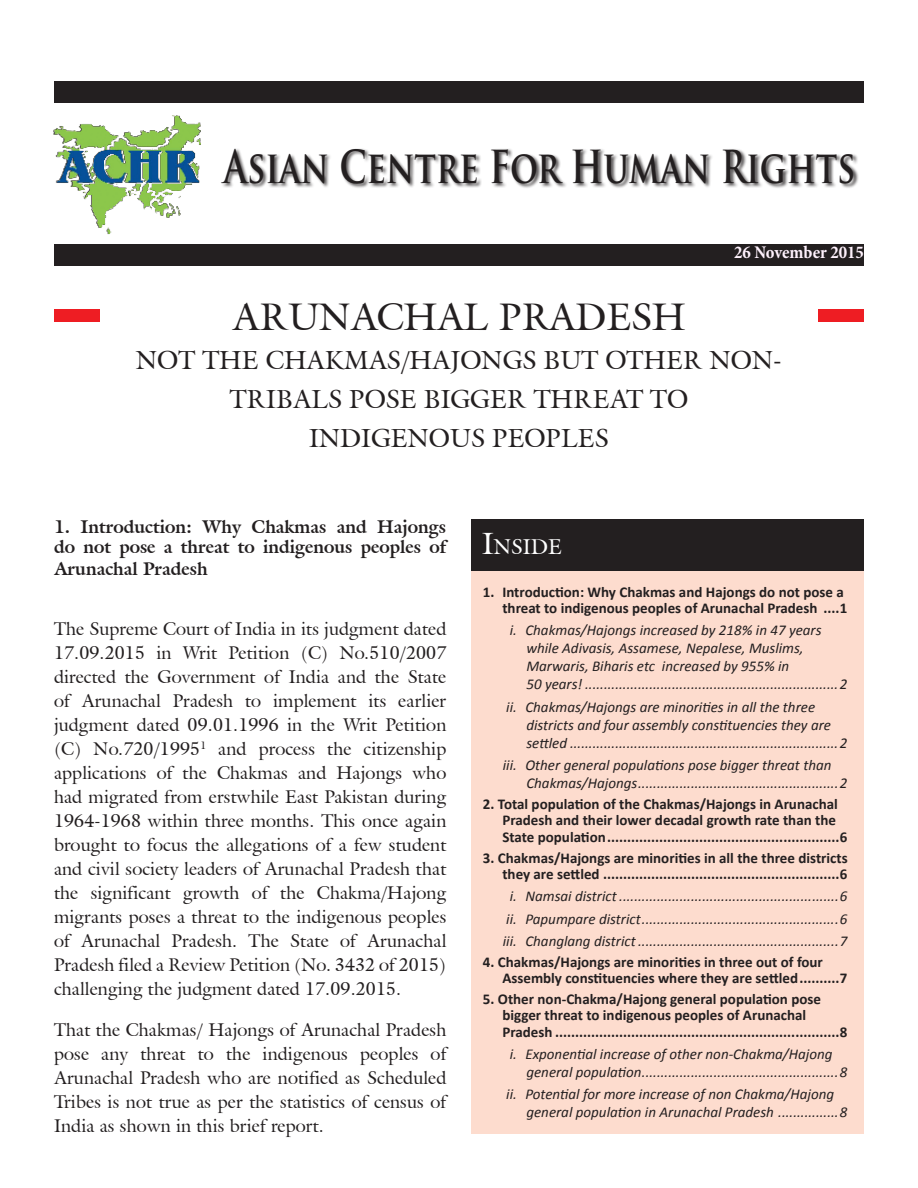
<style>
.page{position:relative;width:918px;height:1188px;background:#fff}
.page>*{position:absolute;margin:0;border:0;box-sizing:border-box;transform-origin:0 0}
.t1{font:700 44.4px "Trajan Pro";color:#231f20;scale:.76 1}
.No_Spacing{font:37.5px "Galliard IT Cby BT";color:#231f20}
.No_Spacing-2{font:25.5px/39px "Galliard IT Cby BT";color:#231f20;text-align:center}
.BODY_TEXT{font:21px "Galliard IT Cby BT";color:#fff}
.BODY_TEXT-2{font:18px/24px "Galliard IT Cby BT";letter-spacing:.01em;color:#231f20;text-align:justify}
.CHAP_HEAD{font:700 18px/19.8px "Galliard IT Cby BT";color:#231f20}
.t2{font:700 condensed 18px "Minion Pro";letter-spacing:-.005em;color:#fff2fd}
.PARA{font:italic 15px/18px "Calibri";color:#231f20}
.CHAP_HEAD-2{font:700 15px/16.5px "Calibri";color:#231f20}
.s1{font-size:30px}
</style>
<div class="page">
<div style="left:472px;top:527px;width:392px;height:607px;background:#fddcce"></div>
<div style="left:54px;top:81px;width:810px;height:21px;background:#231f20"></div>
<div style="left:54px;top:244px;width:810px;height:22px;background:#231f20"></div>
<div style="left:818px;top:310px;width:46px;height:12px;background:#ee1d23"></div>
<div style="left:54px;top:310px;width:46px;height:12px;background:#ee1d23"></div>
<div style="left:221px;top:148px;width:637px;height:40px;background:#231f20;opacity:.75"></div>
<img style="left:54px;top:115px;width:147px;height:119px">
<div style="left:472px;top:519px;width:392px;height:52px;background:#231f20"></div>
<p class="t1" style="left:224px;top:139px;width:833px">Asian Centre For Human Rights</p>
<p class="t2" style="left:734px;top:239px;width:131px">26 November 2015</p>
<p class="No_Spacing" style="left:233px;top:293px;width:454px">ARUNACHAL PRADESH</p>
<p class="No_Spacing-2" style="left:136px;top:341px;width:647px">NOT THE CHAKMAS/HAJONGS BUT OTHER NON-<br>TRIBALS POSE BIGGER THREAT TO<br>INDIGENOUS PEOPLES</p>
<p class="CHAP_HEAD" style="left:54px;top:517px;width:394px">1. Introduction: Why Chakmas and Hajongs do not pose a threat to indigenous peoples of</p>
<p class="CHAP_HEAD" style="left:54px;top:558px;width:155px">Arunachal Pradesh</p>
<p class="BODY_TEXT-2" style="left:54px;top:616px;width:394px">The Supreme Court of India in its judgment dated 17.09.2015 in Writ Petition (C) No.510/2007 directed the Government of India and the State of Arunachal Pradesh to implement its earlier judgment dated 09.01.1996 in the Writ Petition (C) No.720/1995<sup>1</sup> and process the citizenship applications of the Chakmas and Hajongs who had migrated from erstwhile East Pakistan during 1964-1968 within three months. This once again brought to focus the allegations of a few student and civil society leaders of Arunachal Pradesh that the significant growth of the Chakma/Hajong migrants poses a threat to the indigenous peoples of Arunachal Pradesh. The State of Arunachal Pradesh filed a Review Petition (No. 3432 of 2015) challenging the judgment dated 17.09.2015.</p>
<p class="BODY_TEXT-2" style="left:54px;top:1017px;width:394px">That the Chakmas/ Hajongs of Arunachal Pradesh pose any threat to the indigenous peoples of Arunachal Pradesh who are notified as Scheduled Tribes is not true as per the statistics of census of India as shown in this brief report.</p>
<p class="BODY_TEXT" style="left:482px;top:533px;width:81px"><span class="s1">I</span>NSIDE</p>
<p class="CHAP_HEAD-2" style="left:483px;top:584px;width:366px;text-align:right">1. Introduction: Why Chakmas and Hajongs do not pose a threat to indigenous peoples of Arunachal Pradesh ....1</p>
<p class="PARA" style="left:526px;top:621px;width:323px;text-indent:-17px">i. Chakmas/Hajongs increased by 218% in 47 years while Adivasis, Assamese, Nepalese, Muslims, Marwaris, Biharis etc increased by 955% in<br>50 years! ...................................................................2</p>
<p class="PARA" style="left:526px;top:697px;width:323px;text-indent:-20px">ii. Chakmas/Hajongs are minorities in all the three districts and four assembly constituencies they are settled .......................................................................2</p>
<p class="PARA" style="left:526px;top:755px;width:323px;text-indent:-24px">iii. Other general populations pose bigger threat than<br>Chakmas/Hajongs.....................................................2</p>
<p class="CHAP_HEAD-2" style="left:502px;top:796px;width:347px;text-indent:-20px">2. Total population of the Chakmas/Hajongs in Arunachal<br>Pradesh and their lower decadal growth rate than the<br>State population..........................................................6</p>
<p class="CHAP_HEAD-2" style="left:483px;top:849px;width:366px;text-align:right">3. Chakmas/Hajongs are minorities in all the three districts they are settled ...........................................................6</p>
<p class="PARA" style="left:510px;top:887px;width:339px">i. Namsai district ..........................................................6</p>
<p class="PARA" style="left:506px;top:909px;width:343px">ii. Papumpare district....................................................6</p>
<p class="PARA" style="left:503px;top:931px;width:346px">iii. Changlang district .....................................................7</p>
<p class="CHAP_HEAD-2" style="left:502px;top:953px;width:347px;text-indent:-20px">4. Chakmas/Hajongs are minorities in three out of four<br>Assembly constituencies where they are settled..........7</p>
<p class="CHAP_HEAD-2" style="left:502px;top:991px;width:347px;text-indent:-20px">5. Other non-Chakma/Hajong general population pose bigger threat to indigenous peoples of Arunachal<br>Pradesh .......................................................................8</p>
<p class="PARA" style="left:526px;top:1044px;width:323px;text-indent:-17px">i. Exponential increase of other non-Chakma/Hajong general population....................................................8</p>
<p class="PARA" style="left:526px;top:1085px;width:323px;text-indent:-20px">ii. Potential for more increase of non Chakma/Hajong general population in Arunachal Pradesh ................8</p>
</div>
